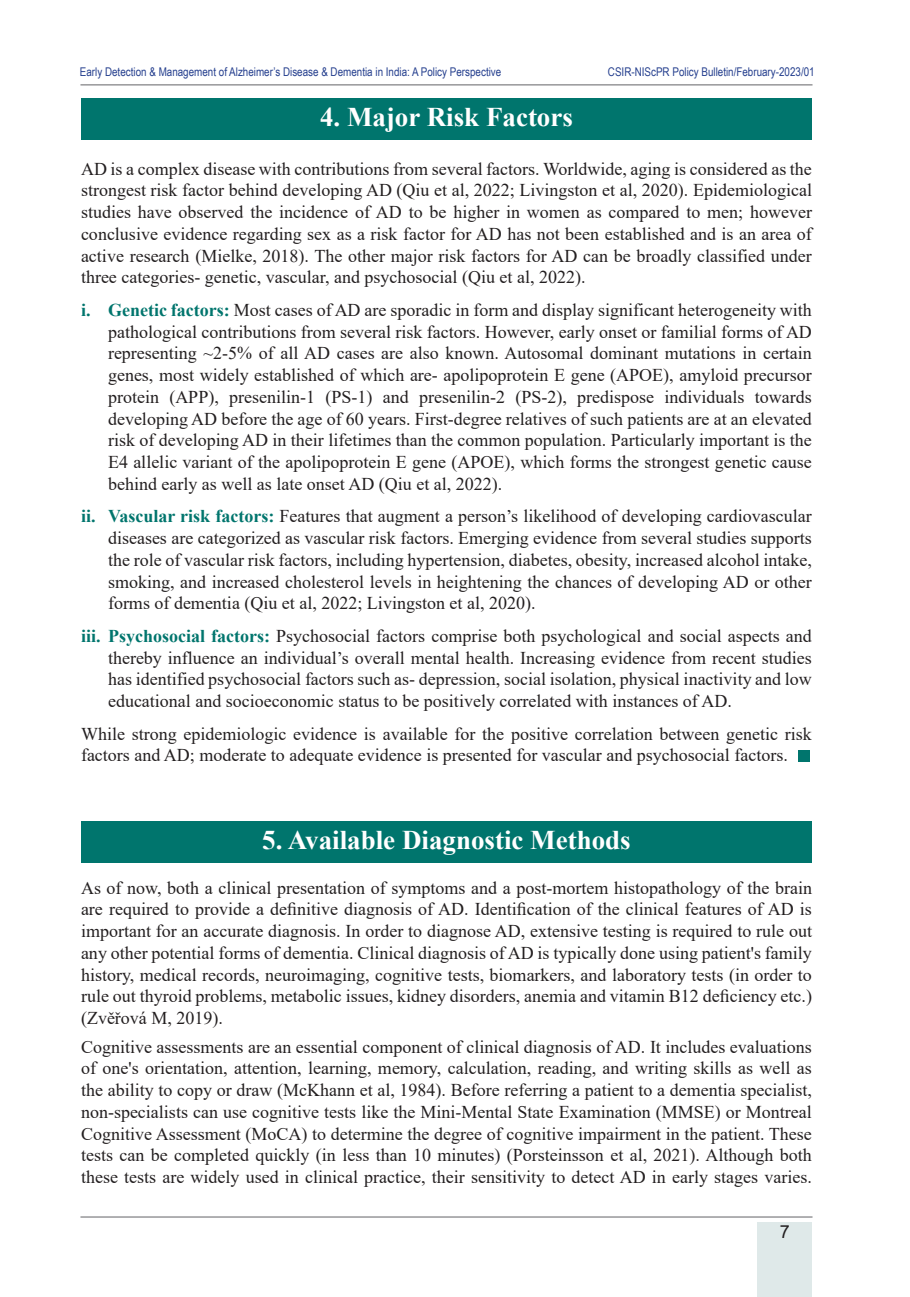
<style>
.page{position:relative;width:910px;height:1297px;background:#fff}
.page>*{position:absolute;margin:0;border:0;box-sizing:border-box;transform-origin:0 0}
.t1{font:700 27px "Times New Roman";color:#fff}
.t2{font:18px/21.8px "Times New Roman";color:#231f20;text-align:justify}
.t3{font:18px "Arial";color:#231f20}
.t4{font:12px "Arial Narrow";color:#253f8e}
.s1{font-weight:700;color:#00756d}
</style>
<div class="page">
<hr style="left:80px;top:1217px;width:732px;height:1px;background:#636366">
<hr style="left:80px;top:85px;width:732px;height:1px;background:#636366">
<div style="left:758px;top:1222px;width:54px;height:75px;background:#dfe9e9"></div>
<div style="left:81px;top:98px;width:731px;height:42px;background:#00756d"></div>
<div style="left:798px;top:750px;width:12px;height:11px;background:#00756d"></div>
<div style="left:81px;top:821px;width:731px;height:41px;background:#00756d"></div>
<p class="t4" style="left:80px;top:63px;width:423px">Early Detection &amp; Management of Alzheimer’s Disease &amp; Dementia in India: A Policy Perspective</p>
<p class="t4" style="left:608px;top:63px;width:208px">CSIR-NIScPR Policy Bulletin/February-2023/01</p>
<h1 class="t1" style="left:320px;top:98px;width:254px">4. Major Risk Factors</h1>
<p class="t2" style="left:81px;top:157px;width:732px">AD is a complex disease with contributions from several factors. Worldwide, aging is considered as the strongest risk factor behind developing AD (Qiu et al, 2022; Livingston et al, 2020). Epidemiological studies have observed the incidence of AD to be higher in women as compared to men; however conclusive evidence regarding sex as a risk factor for AD has not been established and is an area of active research (Mielke, 2018). The other major risk factors for AD can be broadly classified under three categories- genetic, vascular, and psychosocial (Qiu et al, 2022).</p>
<p class="t2" style="left:108px;top:298px;width:705px;text-indent:-27px"><span class="s1">i. Genetic factors:</span> Most cases of AD are sporadic in form and display significant heterogeneity with pathological contributions from several risk factors. However, early onset or familial forms of AD representing ~2-5% of all AD cases are also known. Autosomal dominant mutations in certain genes, most widely established of which are- apolipoprotein E gene (APOE), amyloid precursor protein (APP), presenilin-1 (PS-1) and presenilin-2 (PS-2), predispose individuals towards developing AD before the age of 60 years. First-degree relatives of such patients are at an elevated risk of developing AD in their lifetimes than the common population. Particularly important is the E4 allelic variant of the apolipoprotein E gene (APOE), which forms the strongest genetic cause behind early as well as late onset AD (Qiu et al, 2022).</p>
<p class="t2" style="left:108px;top:505px;width:705px;text-indent:-27px"><span class="s1">ii. Vascular risk factors:</span> Features that augment a person’s likelihood of developing cardiovascular diseases are categorized as vascular risk factors. Emerging evidence from several studies supports the role of vascular risk factors, including hypertension, diabetes, obesity, increased alcohol intake, smoking, and increased cholesterol levels in heightening the chances of developing AD or other forms of dementia (Qiu et al, 2022; Livingston et al, 2020).</p>
<p class="t2" style="left:108px;top:624px;width:705px;text-indent:-27px"><span class="s1">iii. Psychosocial factors:</span> Psychosocial factors comprise both psychological and social aspects and thereby influence an individual’s overall mental health. Increasing evidence from recent studies has identified psychosocial factors such as- depression, social isolation, physical inactivity and low educational and socioeconomic status to be positively correlated with instances of AD.</p>
<p class="t2" style="left:81px;top:722px;width:732px">While strong epidemiologic evidence is available for the positive correlation between genetic risk factors and AD; moderate to adequate evidence is presented for vascular and psychosocial factors.</p>
<h1 class="t1" style="left:262px;top:820px;width:370px">5. Available Diagnostic Methods</h1>
<p class="t2" style="left:81px;top:876px;width:732px">As of now, both a clinical presentation of symptoms and a post-mortem histopathology of the brain are required to provide a definitive diagnosis of AD. Identification of the clinical features of AD is important for an accurate diagnosis. In order to diagnose AD, extensive testing is required to rule out any other potential forms of dementia. Clinical diagnosis of AD is typically done using patient's family history, medical records, neuroimaging, cognitive tests, biomarkers, and laboratory tests (in order to rule out thyroid problems, metabolic issues, kidney disorders, anemia and vitamin B12 deficiency etc.) (Zvěřová M, 2019).</p>
<p class="t2" style="left:81px;top:1035px;width:732px">Cognitive assessments are an essential component of clinical diagnosis of AD. It includes evaluations of one's orientation, attention, learning, memory, calculation, reading, and writing skills as well as the ability to copy or draw (McKhann et al, 1984). Before referring a patient to a dementia specialist, non-specialists can use cognitive tests like the Mini-Mental State Examination (MMSE) or Montreal Cognitive Assessment (MoCA) to determine the degree of cognitive impairment in the patient. These tests can be completed quickly (in less than 10 minutes) (Porsteinsson et al, 2021). Although both these tests are widely used in clinical practice, their sensitivity to detect AD in early stages varies.</p>
<p class="t3" style="left:780px;top:1220px;width:12px">7</p>
</div>
